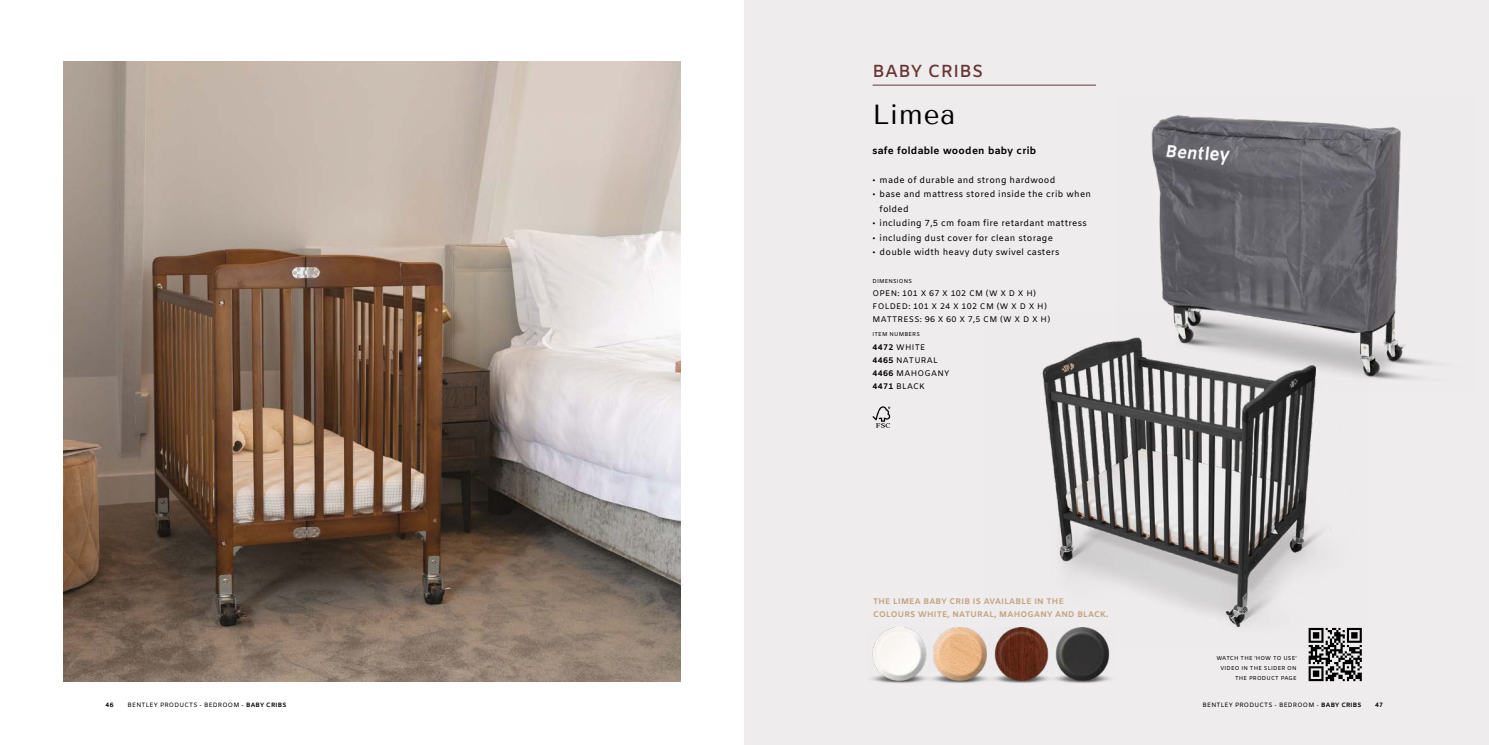
<style>
.page{position:relative;width:1489px;height:745px;background:#fff}
.page>*{position:absolute;margin:0;border:0;box-sizing:border-box;transform-origin:0 0}
.t1{font:27.5px "Tenor Sans";letter-spacing:.03em;color:#000}
.t2{font:600 17.5px "Amiko";letter-spacing:.02em;color:#683635}
.t3{font:700 10px "Amiko";letter-spacing:.03em;color:#000}
.t4{font:8.75px/14.4px "Amiko";letter-spacing:.03em;color:#000}
.t5{font:8.12px/13.1px "Amiko";letter-spacing:.03em;color:#000}
.t6{font:700 8.12px/13.1px "Amiko";letter-spacing:.03em;color:#c3a17d}
.t7{font:6.25px "Amiko";letter-spacing:.03em;color:#000}
.t8{font:700 6.25px "Amiko";color:#000}
.t9{font:5.62px/10px "Amiko";letter-spacing:.03em;color:#000;text-align:right}
.s1{font-weight:700}
</style>
<div class="page">
<div style="left:744px;top:0;width:744px;height:744px;background:#eeecec"></div>
<img style="left:64px;top:61px;width:616px;height:619px">
<img style="left:1042px;top:341px;width:320px;height:305px">
<img style="left:1117px;top:115px;width:317px;height:275px">
<hr style="left:872px;top:85px;width:223px;height:1px;background:#683635">
<svg style="left:872px;top:406px;width:18px;height:21px"></svg>
<img style="left:871px;top:627px;width:55px;height:56px">
<img style="left:1054px;top:627px;width:61px;height:56px">
<img style="left:993px;top:627px;width:61px;height:56px">
<img style="left:926px;top:627px;width:66px;height:56px">
<svg style="left:1308px;top:627px;width:53px;height:53px"></svg>
<h2 class="t2" style="left:872px;top:61px;width:112px">BABY CRIBS</h2>
<h1 class="t1" style="left:872px;top:99px;width:84px">Limea</h1>
<p class="t3" style="left:872px;top:145px;width:165px">safe foldable wooden baby crib</p>
<p class="t4" style="left:872px;top:173px;width:184px">• made of durable and strong hardwood</p>
<p class="t4" style="left:879px;top:188px;width:213px;text-indent:-7px">• base and mattress stored inside the crib when folded</p>
<p class="t4" style="left:872px;top:217px;width:216px">• including 7,5 cm foam fire retardant mattress</p>
<p class="t4" style="left:872px;top:231px;width:182px">• including dust cover for clean storage</p>
<p class="t4" style="left:872px;top:245px;width:188px">• double width heavy duty swivel casters</p>
<p class="t9" style="left:872px;top:276px;width:41px">DIMENSIONS</p>
<p class="t5" style="left:872px;top:287px;width:179px">OPEN: 101 X 67 X 102 CM (W X D X H)<br>FOLDED: 101 X 24 X 102 CM (W X D X H)<br>MATTRESS: 96 X 60 X 7,5 CM (W X D X H)</p>
<p class="t9" style="left:872px;top:330px;width:49px">ITEM NUMBERS</p>
<p class="t5" style="left:872px;top:340px;width:78px"><span class="s1">4472</span> WHITE<br><span class="s1">4465</span> NATURAL<br><span class="s1">4466</span> MAHOGANY<br><span class="s1">4471</span> BLACK</p>
<p class="t6" style="left:873px;top:594px;width:237px">THE LIMEA BABY CRIB IS AVAILABLE IN THE<br>COLOURS WHITE, NATURAL, MAHOGANY AND BLACK.</p>
<p class="t9" style="left:1216px;top:653px;width:82px">WATCH THE ‘HOW TO USE’<br>VIDEO IN THE SLIDER ON<br>THE PRODUCT PAGE</p>
<p class="t8" style="left:106px;top:700px;width:9px">46</p>
<p class="t7" style="left:128px;top:700px;width:160px">BENTLEY PRODUCTS - BEDROOM - <span class="s1">BABY CRIBS</span></p>
<p class="t7" style="left:1202px;top:700px;width:160px">BENTLEY PRODUCTS - BEDROOM - <span class="s1">BABY CRIBS</span></p>
<p class="t8" style="left:1374px;top:700px;width:9px">47</p>
</div>
